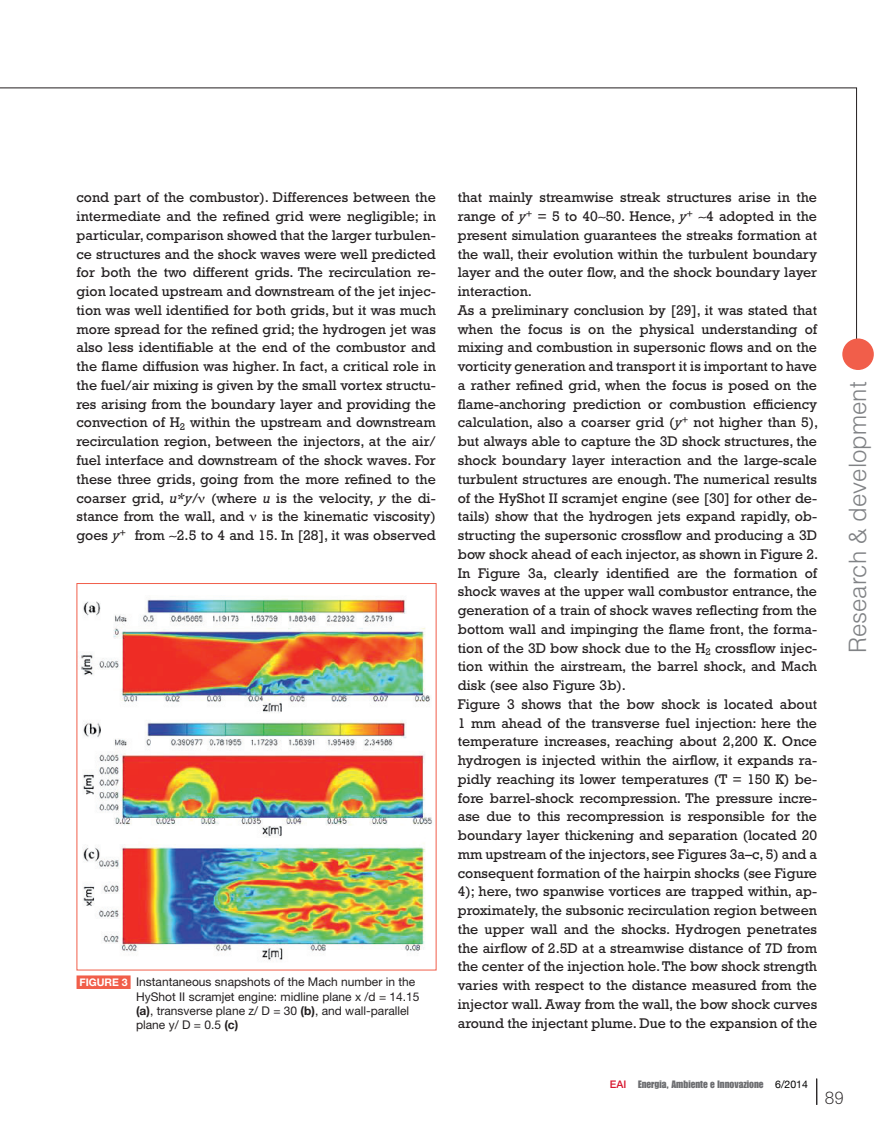
<style>
.page{position:relative;width:893px;height:1127px;background:#fff}
.page>*{position:absolute;margin:0;border:0;box-sizing:border-box;transform-origin:0 0}
.t1{font:300 24px "Helvetica";color:#808285}
.t2{font:300 18px "Rockwell";color:#231f20}
.t3{font:14.25px/18.8px "Rockwell";color:#231f20;text-align:justify}
.t4{font:12px/14.2px "Helvetica Neue";color:#231f20}
.t5{font:10.5px "Impact";color:#6c6d70}
.s1{font-style:italic}
.s2{font-weight:700;font-size:10.5px;color:#fff}
.s3{font-weight:700}
.s4{font-family:"Helvetica Neue";font-weight:500;color:#d7162e}
.s5{font-family:"Helvetica Neue";color:#000}
</style>
<div class="page">
<hr style="left:0;top:88px;width:857px;height:1px;background:#231f20">
<hr style="left:856px;top:88px;width:1px;height:271px;background:#231f20">
<div style="left:842px;top:338px;width:32px;height:32px;background:#f15e4a;border-radius:50%"></div>
<svg style="left:816px;top:1078px;width:1px;height:27px"></svg>
<img style="left:81px;top:599px;width:351px;height:362px">
<div style="left:77px;top:975px;width:54px;height:14px;background:#f15e4a"></div>
<p class="t3" style="left:77px;top:190px;width:361px">cond part of the combustor). Differences between the intermediate and the refined grid were negligible; in particular, comparison showed that the larger turbulen&shy;ce structures and the shock waves were well predicted for both the two different grids. The recirculation re&shy;gion located upstream and downstream of the jet injec&shy;tion was well identified for both grids, but it was much more spread for the refined grid; the hydrogen jet was also less identifiable at the end of the combustor and the flame diffusion was higher. In fact, a critical role in the fuel/air mixing is given by the small vortex structu&shy;res arising from the boundary layer and providing the convection of H<sub>2</sub> within the upstream and downstream recirculation region, between the injectors, at the air/ fuel interface and downstream of the shock waves. For these three grids, going from the more refined to the coarser grid, <span class="s1">u*y/</span> (where <span class="s1">u</span> is the velocity, <span class="s1">y</span> the di&shy;stance from the wall, and is the kinematic viscosity) goes <span class="s1">y</span><sup>+</sup> from ∼2.5 to 4 and 15. In [28], it was observed</p>
<p class="t3" style="left:458px;top:190px;width:362px;text-align:left">that mainly streamwise streak structures arise in the range of <span class="s1">y</span><sup>+</sup> = 5 to 40∼50. Hence, <span class="s1">y</span><sup>+</sup> ∼4 adopted in the present simulation guarantees the streaks formation at the wall, their evolution within the turbulent boundary layer and the outer flow, and the shock boundary layer interaction.<br>As a preliminary conclusion by [29], it was stated that when the focus is on the physical understanding of mixing and combustion in supersonic flows and on the vorticity generation and transport it is important to have a rather refined grid, when the focus is posed on the flame-anchoring prediction or combustion efficiency calculation, also a coarser grid (<span class="s1">y</span><sup>+</sup> not higher than 5), but always able to capture the 3D shock structures, the shock boundary layer interaction and the large-scale turbulent structures are enough. The numerical results of the HyShot II scramjet engine (see [30] for other de&shy;tails) show that the hydrogen jets expand rapidly, ob&shy;structing the supersonic crossflow and producing a 3D bow shock ahead of each injector, as shown in Figure 2.<br>In Figure 3a, clearly identified are the formation of shock waves at the upper wall combustor entrance, the generation of a train of shock waves reflecting from the bottom wall and impinging the flame front, the forma&shy;tion of the 3D bow shock due to the H<sub>2</sub> crossflow injec&shy;tion within the airstream, the barrel shock, and Mach disk (see also Figure 3b).<br>Figure 3 shows that the bow shock is located about 1 mm ahead of the transverse fuel injection: here the temperature increases, reaching about 2,200 K. Once hydrogen is injected within the airflow, it expands ra&shy;pidly reaching its lower temperatures (T = 150 K) be&shy;fore barrel-shock recompression. The pressure incre&shy;ase due to this recompression is responsible for the boundary layer thickening and separation (located 20 mm upstream of the injectors, see Figures 3a–c, 5) and a consequent formation of the hairpin shocks (see Figure 4); here, two spanwise vortices are trapped within, ap&shy;proximately, the subsonic recirculation region between the upper wall and the shocks. Hydrogen penetrates the airflow of 2.5D at a streamwise distance of 7D from the center of the injection hole. The bow shock strength varies with respect to the distance measured from the injector wall. Away from the wall, the bow shock curves around the injectant plume. Due to the expansion of the</p>
<p class="t4" style="left:136px;top:976px;width:285px;text-indent:-57px"><span class="s2">FIGURE 3</span> Instantaneous snapshots of the Mach number in the HyShot II scramjet engine: midline plane x /d = 14.15 <span class="s3">(a)</span>, transverse plane z/ D = 30 <span class="s3">(b)</span>, and wall-parallel plane y/ D = 0.5 <span class="s3">(c)</span></p>
<p class="t5" style="left:610px;top:1080px;width:200px"><span class="s4">EAI</span> Energia, Ambiente e Innovazione <span class="s5">6/2014</span></p>
<h1 class="t1" style="left:849px;top:653px;width:273px;rotate:-90deg">Research &amp; development</h1>
<p class="t2" style="left:825px;top:1091px;width:21px">89</p>
</div>
